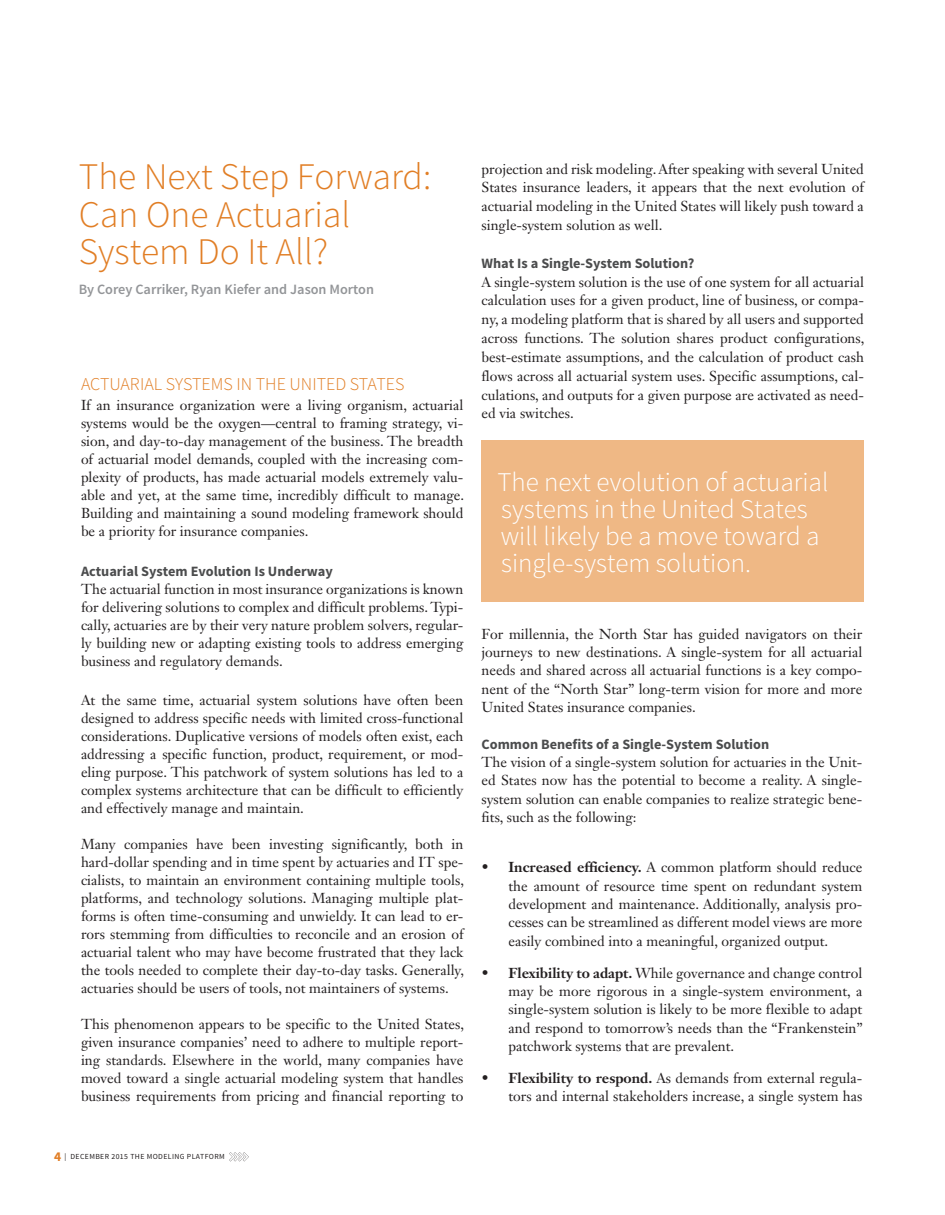
<style>
.page{position:relative;width:945px;height:1215px;background:#fff}
.page>*{position:absolute;margin:0;border:0;box-sizing:border-box;transform-origin:0 0}
.t1{font:300 37.5px/37.5px "Source Sans Pro";color:#e17e25}
.t2{font:300 27px/27px "Source Sans Pro";color:#fff}
.t3{font:300 18px "Source Sans Pro";color:#e17e25}
.t4{font:14.25px/18px "Janson Text LT Std";color:#231f20;text-align:justify}
.t5{font:700 14.25px "Source Sans Pro";color:#4b4c4d}
.t6{font:600 14.25px "Source Sans Pro";color:#939598}
.t7{font:7.8px "Source Sans Pro";letter-spacing:.05em;color:#231f20}
.s1{font-weight:700}
.s2{font-weight:700;font-size:13.5px;color:#e17e25}
</style>
<div class="page">
<svg style="left:229px;top:1152px;width:20px;height:9px"></svg>
<div style="left:482px;top:440px;width:382px;height:162px;background:#efb885"></div>
<h1 class="t1" style="left:79px;top:158px;width:354px">The Next Step Forward:<br>Can One Actuarial<br>System Do It All?</h1>
<p class="t6" style="left:79px;top:281px;width:297px">By Corey Carriker, Ryan Kiefer and Jason Morton</p>
<p class="t3" style="left:81px;top:373px;width:325px">ACTUARIAL SYSTEMS IN THE UNITED STATES</p>
<p class="t4" style="left:81px;top:396px;width:385px">If an insurance organization were a living organism, actuarial systems would be the oxygen—central to framing strategy, vi&shy;sion, and day-to-day management of the business. The breadth of actuarial model demands, coupled with the increasing com&shy;plexity of products, has made actuarial models extremely valu&shy;able and yet, at the same time, incredibly difficult to manage.<br>Building and maintaining a sound modeling framework should be a priority for insurance companies.</p>
<p class="t5" style="left:81px;top:562px;width:253px">Actuarial System Evolution Is Underway</p>
<p class="t4" style="left:81px;top:579px;width:384px">The actuarial function in most insurance organizations is known for delivering solutions to complex and difficult problems. Typi&shy;cally, actuaries are by their very nature problem solvers, regular&shy;ly building new or adapting existing tools to address emerging business and regulatory demands.</p>
<p class="t4" style="left:81px;top:691px;width:384px">At the same time, actuarial system solutions have often been designed to address specific needs with limited cross-functional considerations. Duplicative versions of models often exist, each addressing a specific function, product, requirement, or mod&shy;eling purpose. This patchwork of system solutions has led to a complex systems architecture that can be difficult to efficiently and effectively manage and maintain.</p>
<p class="t4" style="left:81px;top:835px;width:385px">Many companies have been investing significantly, both in hard-dollar spending and in time spent by actuaries and IT spe&shy;cialists, to maintain an environment containing multiple tools, platforms, and technology solutions. Managing multiple plat&shy;forms is often time-consuming and unwieldy. It can lead to er&shy;rors stemming from difficulties to reconcile and an erosion of actuarial talent who may have become frustrated that they lack the tools needed to complete their day-to-day tasks. Generally, actuaries should be users of tools, not maintainers of systems.</p>
<p class="t4" style="left:81px;top:1015px;width:385px">This phenomenon appears to be specific to the United States, given insurance companies’ need to adhere to multiple report&shy;ing standards. Elsewhere in the world, many companies have moved toward a single actuarial modeling system that handles business requirements from pricing and financial reporting to</p>
<p class="t4" style="left:481px;top:159px;width:384px;line-height:18.8px">projection and risk modeling. After speaking with several United States insurance leaders, it appears that the next evolution of actuarial modeling in the United States will likely push toward a single-system solution as well.</p>
<p class="t5" style="left:481px;top:254px;width:215px">What Is a Single-System Solution?</p>
<p class="t4" style="left:481px;top:272px;width:385px;line-height:18.8px">A single-system solution is the use of one system for all actuarial calculation uses for a given product, line of business, or compa&shy;ny, a modeling platform that is shared by all users and supported across functions. The solution shares product configurations, best-estimate assumptions, and the calculation of product cash flows across all actuarial system uses. Specific assumptions, cal&shy;culations, and outputs for a given purpose are activated as need&shy;ed via switches.</p>
<h2 class="t2" style="left:497px;top:468px;width:333px">The next evolution of actuarial systems in the United States will likely be a move toward a single-system solution.</h2>
<p class="t4" style="left:482px;top:624px;width:382px">For millennia, the North Star has guided navigators on their journeys to new destinations. A single-system for all actuarial needs and shared across all actuarial functions is a key compo&shy;nent of the “North Star” long-term vision for more and more United States insurance companies.</p>
<p class="t5" style="left:482px;top:735px;width:289px">Common Benefits of a Single-System Solution</p>
<p class="t4" style="left:482px;top:753px;width:382px">The vision of a single-system solution for actuaries in the Unit&shy;ed States now has the potential to become a reality. A single&shy;system solution can enable companies to realize strategic bene&shy;fits, such as the following:</p>
<p class="t4" style="left:509px;top:858px;width:355px;text-indent:-27px">• <span class="s1">Increased efficiency.</span> A common platform should reduce the amount of resource time spent on redundant system development and maintenance. Additionally, analysis pro&shy;cesses can be streamlined as different model views are more easily combined into a meaningful, organized output.</p>
<p class="t4" style="left:509px;top:963px;width:356px;text-indent:-27px">• <span class="s1">Flexibility to adapt.</span> While governance and change control may be more rigorous in a single-system environment, a single-system solution is likely to be more flexible to adapt and respond to tomorrow’s needs than the “Frankenstein” patchwork systems that are prevalent.</p>
<p class="t4" style="left:482px;top:1069px;width:382px;text-align:right">• <span class="s1">Flexibility to respond.</span> As demands from external regula&shy;tors and internal stakeholders increase, a single system has</p>
<p class="t7" style="left:54px;top:1152px;width:172px"><span class="s2">4</span> | DECEMBER 2015 THE MODELING PLATFORM</p>
</div>
